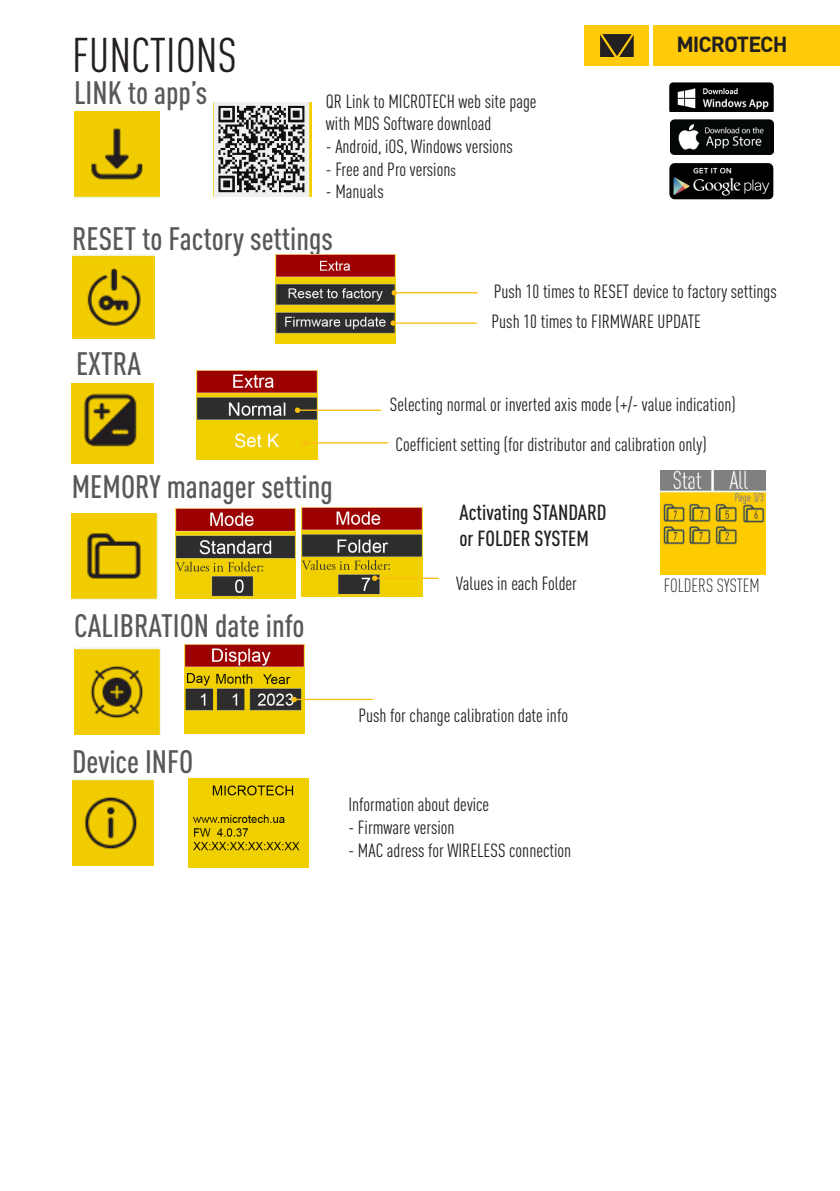
<style>
.page{position:relative;width:840px;height:1191px;background:#fff}
.page>*{position:absolute;margin:0;border:0;box-sizing:border-box;transform-origin:0 0}
.t1{font:condensed 48px "DIN Pro";color:#231f20}
.t2{font:500 condensed 32px "DIN Pro";color:#57585a}
.t3{font:500 condensed 21.6px/26px "DIN Pro";color:#231f20}
.t4{font:700 21.6px "DIN Pro";letter-spacing:-.045em;color:#231f20}
.t5{font:condensed 18.8px "DIN Pro";color:#231f20}
.t6{font:300 condensed 18.8px "DIN Pro";color:#231f20}
.s1{font-size:16.2px}
</style>
<div class="page">
<div style="left:584px;top:26px;width:65px;height:40px;background:#feca0a"></div>
<svg style="left:600px;top:34px;width:33px;height:23px"></svg>
<div style="left:653px;top:26px;width:186px;height:40px;background:#feca0a"></div>
<img style="left:72px;top:513px;width:86px;height:86px">
<img style="left:72px;top:778px;width:81px;height:87px">
<img style="left:74px;top:647px;width:86px;height:87px">
<img style="left:660px;top:471px;width:104px;height:104px">
<img style="left:72px;top:383px;width:81px;height:80px">
<img style="left:175px;top:509px;width:120px;height:89px">
<img style="left:302px;top:507px;width:120px;height:90px">
<img style="left:197px;top:371px;width:120px;height:89px">
<hr style="left:297px;top:409px;width:83px;height:2px;background:#fdbe12">
<svg style="left:295px;top:407px;width:5px;height:6px"></svg>
<hr style="left:304px;top:442px;width:83px;height:1px;background:#fdbe12">
<svg style="left:302px;top:440px;width:5px;height:5px"></svg>
<hr style="left:374px;top:577px;width:64px;height:2px;background:#fdbe12">
<svg style="left:372px;top:575px;width:5px;height:6px"></svg>
<img style="left:185px;top:644px;width:120px;height:90px">
<hr style="left:294px;top:699px;width:78px;height:1px;background:#fdbe12">
<svg style="left:291px;top:697px;width:6px;height:5px"></svg>
<img style="left:188px;top:778px;width:120px;height:89px">
<img style="left:74px;top:112px;width:85px;height:86px">
<img style="left:213px;top:102px;width:98px;height:94px">
<img style="left:669px;top:83px;width:103px;height:28px">
<img style="left:669px;top:163px;width:103px;height:36px">
<img style="left:670px;top:120px;width:102px;height:35px">
<img style="left:72px;top:254px;width:82px;height:84px">
<img style="left:276px;top:255px;width:120px;height:89px">
<hr style="left:394px;top:292px;width:83px;height:1px;background:#fdbe12">
<svg style="left:391px;top:290px;width:6px;height:5px"></svg>
<hr style="left:393px;top:322px;width:83px;height:2px;background:#fdbe12">
<svg style="left:390px;top:320px;width:5px;height:6px"></svg>
<p class="t1" style="left:72px;top:20px;width:166px">FUNCTIONS</p>
<p class="t2" style="left:74px;top:69px;width:135px">LINK to app’s</p>
<p class="t5" style="left:326px;top:87px;width:212px">QR Link to MICROTECH web site page</p>
<p class="t5" style="left:326px;top:110px;width:167px">with MDS Software download</p>
<p class="t5" style="left:326px;top:133px;width:188px">- Android, iOS, Windows versions</p>
<p class="t5" style="left:326px;top:155px;width:131px">- Free and Pro version<span class="s1">s</span></p>
<p class="t5" style="left:326px;top:178px;width:59px">- Manuals</p>
<p class="t2" style="left:72px;top:215px;width:262px">RESET to Factory settings</p>
<p class="t4" style="left:676px;top:27px;width:112px">MICROTECH</p>
<p class="t2" style="left:76px;top:340px;width:66px">EXTRA</p>
<p class="t2" style="left:72px;top:463px;width:262px">MEMORY manager setting</p>
<p class="t2" style="left:74px;top:602px;width:232px">CALIBRATION date info</p>
<p class="t5" style="left:493px;top:277px;width:284px">Push 10 times to RESET device to factory settings</p>
<p class="t5" style="left:491px;top:307px;width:211px">Push 10 times to FIRMWARE UPDATE</p>
<p class="t5" style="left:389px;top:391px;width:347px">Selecting normal or inverted axis mode (+/- value indication)</p>
<p class="t5" style="left:395px;top:430px;width:312px">Сoefficient setting (for distributor and calibration only)</p>
<p class="t3" style="left:459px;top:497px;width:149px">Activating STANDARD or FOLDER SYSTEM</p>
<p class="t5" style="left:456px;top:570px;width:122px">Values in each Folder</p>
<p class="t6" style="left:663px;top:572px;width:97px">FOLDERS SYSTEM</p>
<p class="t2" style="left:72px;top:738px;width:123px">Device INFO</p>
<p class="t5" style="left:358px;top:701px;width:211px">Push for change calibration date info</p>
<p class="t5" style="left:348px;top:791px;width:142px">Information about device</p>
<p class="t5" style="left:348px;top:813px;width:107px">- Firmware version</p>
<p class="t5" style="left:348px;top:836px;width:224px">- MAC adress for WIRELESS connection</p>
</div>
